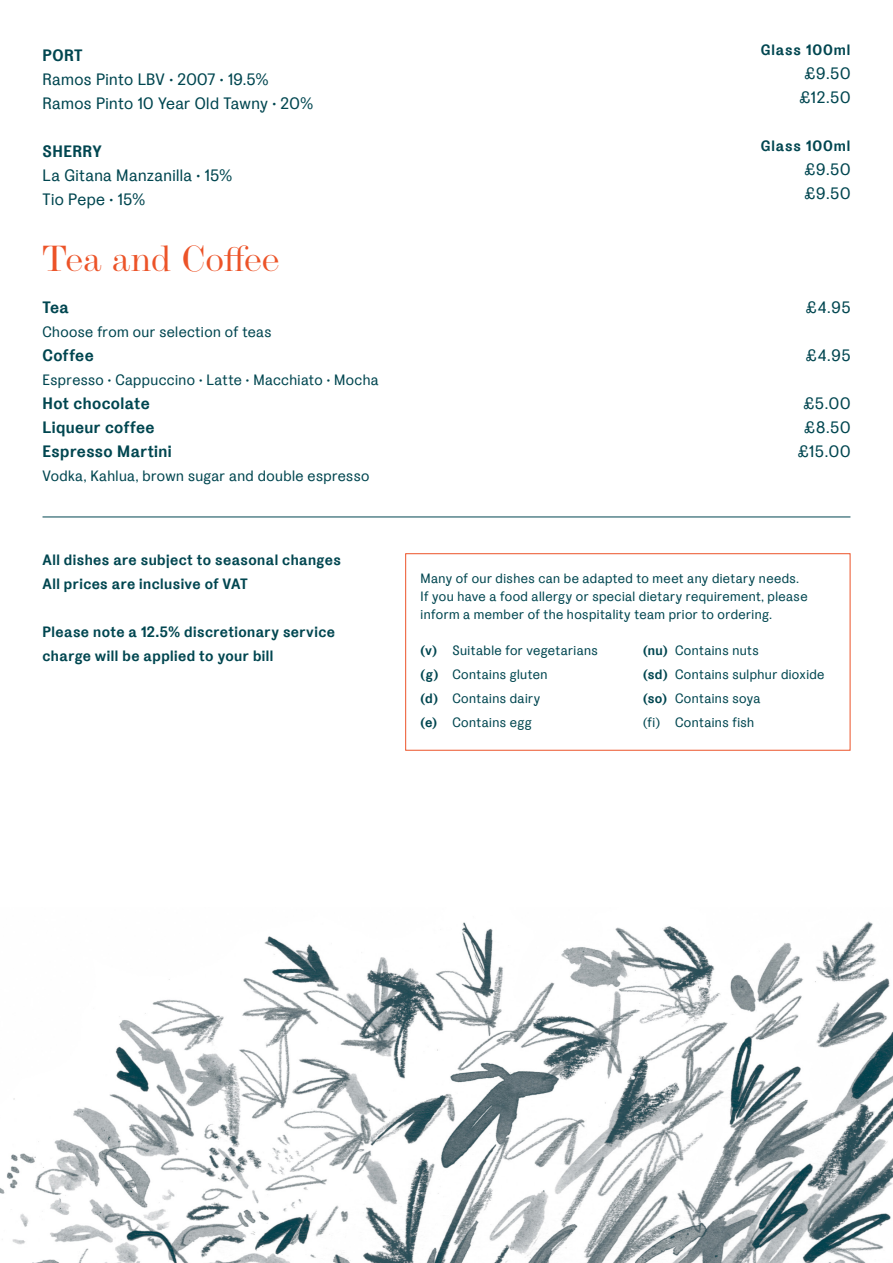
<style>
.page{position:relative;width:893px;height:1263px;background:#fff}
.page>*{position:absolute;margin:0;border:0;box-sizing:border-box;transform-origin:0 0}
.t1{font:37.5px "Modern MT Pro Display";letter-spacing:.01em;color:#ec5328}
.t2{font:16.5px "La Fabrique";letter-spacing:.02em;color:#004650}
.t3{font:700 16.5px "La Fabrique";letter-spacing:.025em;color:#004650}
.t4{font:700 15px/24px "La Fabrique";letter-spacing:.03em;color:#004650}
.t5{font:15px "La Fabrique";letter-spacing:.025em;color:#004650}
.t6{font:700 15px "La Fabrique";letter-spacing:.06em;color:#004650}
.t7{font:13.5px/18px "La Fabrique";letter-spacing:.03em;color:#004650}
.s1{font-weight:700}
</style>
<div class="page">
<hr style="left:43px;top:517px;width:807px;height:1px;background:#004650">
<div style="left:405px;top:553px;width:445px;height:198px;border:1px solid #ec5328"></div>
<img style="left:0;top:921px;width:893px;height:342px">
<p class="t3" style="left:43px;top:44px;width:42px">PORT</p>
<p class="t2" style="left:43px;top:69px;width:228px">Ramos Pinto LBV • 2007 • 19.5%</p>
<p class="t2" style="left:43px;top:93px;width:272px">Ramos Pinto 10 Year Old Tawny • 20%</p>
<p class="t3" style="left:43px;top:140px;width:61px">SHERRY</p>
<p class="t2" style="left:43px;top:165px;width:191px">La Gitana Manzanilla • 15%</p>
<p class="t2" style="left:43px;top:189px;width:104px">Tio Pepe • 15%</p>
<p class="t1" style="left:43px;top:235px;width:239px">Tea and Coffee</p>
<p class="t3" style="left:43px;top:296px;width:28px">Tea</p>
<p class="t5" style="left:43px;top:322px;width:230px">Choose from our selection of teas</p>
<p class="t3" style="left:43px;top:344px;width:53px">Coffee</p>
<p class="t5" style="left:43px;top:370px;width:338px">Espresso • Cappuccino • Latte • Macchiato • Mocha</p>
<p class="t3" style="left:43px;top:392px;width:109px">Hot chocolate</p>
<p class="t3" style="left:43px;top:416px;width:114px">Liqueur coffee</p>
<p class="t3" style="left:43px;top:440px;width:131px">Espresso Martini</p>
<p class="t5" style="left:43px;top:466px;width:328px">Vodka, Kahlua, brown sugar and double espresso</p>
<p class="t4" style="left:43px;top:548px;width:300px">All dishes are subject to seasonal changes<br>All prices are inclusive of VAT</p>
<p class="t4" style="left:43px;top:620px;width:294px">Please note a 12.5% discretionary service charge will be applied to your bill</p>
<p class="t6" style="left:761px;top:40px;width:91px">Glass 100ml</p>
<p class="t2" style="left:805px;top:63px;width:47px">£9.50</p>
<p class="t2" style="left:799px;top:87px;width:53px">£12.50</p>
<p class="t6" style="left:761px;top:136px;width:91px">Glass 100ml</p>
<p class="t2" style="left:805px;top:159px;width:47px">£9.50</p>
<p class="t2" style="left:805px;top:183px;width:47px">£9.50</p>
<p class="t2" style="left:806px;top:297px;width:46px">£4.95</p>
<p class="t2" style="left:806px;top:345px;width:46px">£4.95</p>
<p class="t2" style="left:803px;top:393px;width:48px">£5.00</p>
<p class="t2" style="left:804px;top:417px;width:48px">£8.50</p>
<p class="t2" style="left:798px;top:441px;width:54px">£15.00</p>
<p class="t7" style="left:421px;top:569px;width:388px">Many of our dishes can be adapted to meet any dietary needs.<br>If you have a food allergy or special dietary requirement, please inform a member of the hospitality team prior to ordering.</p>
<p class="t7" style="left:643px;top:641px;width:117px"><span class="s1">(nu)</span> Contains nuts</p>
<p class="t7" style="left:643px;top:665px;width:183px"><span class="s1">(sd)</span> Contains sulphur dioxide</p>
<p class="t7" style="left:643px;top:689px;width:119px"><span class="s1">(so)</span> Contains soya</p>
<p class="t7" style="left:643px;top:713px;width:113px">(fi) Contains fish</p>
<p class="t7" style="left:421px;top:641px;width:179px"><span class="s1">(v)</span> Suitable for vegetarians</p>
<p class="t7" style="left:421px;top:665px;width:128px"><span class="s1">(g)</span> Contains gluten</p>
<p class="t7" style="left:421px;top:689px;width:121px"><span class="s1">(d)</span> Contains dairy</p>
<p class="t7" style="left:421px;top:713px;width:112px"><span class="s1">(e)</span> Contains egg</p>
</div>
